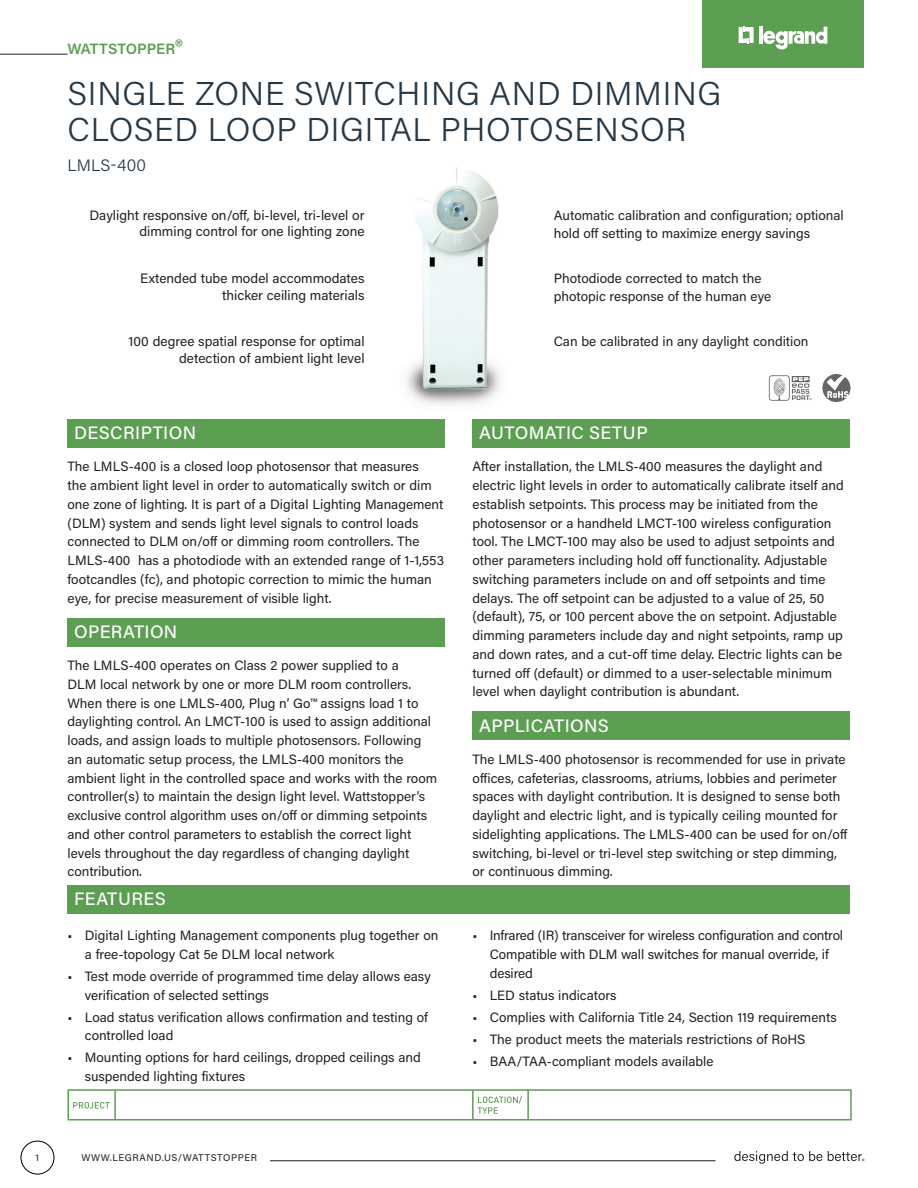
<style>
.page{position:relative;width:918px;height:1188px;background:#fff}
.page>*{position:absolute;margin:0;border:0;box-sizing:border-box;transform-origin:0 0}
.Product_Name{font:300 33px/36px "Acumin Pro";letter-spacing:.02em;color:#243746}
.Main_Header{font:500 18px "Acumin Pro";letter-spacing:.02em;color:#fff}
.Part_No{font:300 16.5px "Acumin Pro";letter-spacing:.015em;color:#243746}
.t1{font:600 15px "Acumin Pro";letter-spacing:-.005em;color:#5c9e52}
.Left_Callout{font:13.65px/16.6px "Acumin Pro";color:#231f20;text-align:right}
.Text{font:13.5px/18.8px "Acumin Pro";color:#231f20}
.Right_Callout{font:13.5px/18.8px "Acumin Pro";color:#231f20}
.t2{font:9.75px "Acumin Pro";letter-spacing:.06em;color:#231f20}
.s1{font-size:21px}
</style>
<div class="page">
<svg style="left:734px;top:1151px;width:88px;height:13px"></svg>
<svg style="left:828px;top:1151px;width:36px;height:10px"></svg>
<div style="left:21px;top:1141px;width:33px;height:33px;border:1px solid #000;border-radius:50%"></div>
<div style="left:702px;top:0;width:162px;height:68px;background:#5c9e52"></div>
<svg style="left:739px;top:26px;width:15px;height:18px"></svg>
<hr style="left:759px;top:27px;width:4px;height:17px;background:#fff">
<svg style="left:763px;top:27px;width:64px;height:23px"></svg>
<div style="left:68px;top:1089px;width:784px;height:31px;border:2px solid #5c9e52"></div>
<hr style="left:114px;top:1090px;width:2px;height:29px;background:#5c9e52">
<hr style="left:472px;top:1090px;width:2px;height:30px;background:#5c9e52">
<hr style="left:527px;top:1090px;width:2px;height:30px;background:#5c9e52">
<svg style="left:478px;top:1096px;width:44px;height:18px"></svg>
<svg style="left:73px;top:1102px;width:37px;height:7px"></svg>
<hr style="left:270px;top:1161px;width:446px;height:1px;background:#231f20">
<hr style="left:0;top:54px;width:68px;height:1px;background:#231f20">
<div style="left:68px;top:419px;width:378px;height:29px;background:#5c9e52"></div>
<div style="left:68px;top:618px;width:378px;height:28px;background:#5c9e52"></div>
<div style="left:472px;top:419px;width:378px;height:29px;background:#5c9e52"></div>
<div style="left:472px;top:712px;width:378px;height:28px;background:#5c9e52"></div>
<div style="left:68px;top:885px;width:782px;height:29px;background:#5c9e52"></div>
<img style="left:407px;top:167px;width:94px;height:237px">
<svg style="left:769px;top:375px;width:43px;height:26px"></svg>
<svg style="left:822px;top:374px;width:29px;height:28px"></svg>
<p class="t1" style="left:68px;top:38px;width:117px">WATTSTOPPER<span class="s1">®</span></p>
<p class="Product_Name" style="left:68px;top:74px;width:655px">SINGLE ZONE SWITCHING AND DIMMING<br>CLOSED LOOP DIGITAL PHOTOSENSOR</p>
<p class="Part_No" style="left:68px;top:153px;width:80px">LMLS-400</p>
<p class="Left_Callout" style="left:89px;top:206px;width:277px">Daylight responsive on/off, bi-level, tri-level or dimming control for one lighting zone</p>
<p class="Right_Callout" style="left:554px;top:205px;width:292px">Automatic calibration and configuration; optional hold off setting to maximize energy savings</p>
<p class="Left_Callout" style="left:140px;top:269px;width:226px">Extended tube model accommodates thicker ceiling materials</p>
<p class="Right_Callout" style="left:554px;top:268px;width:219px">Photodiode corrected to match the photopic response of the human eye</p>
<p class="Left_Callout" style="left:129px;top:332px;width:237px">100 degree spatial response for optimal detection of ambient light level</p>
<p class="Right_Callout" style="left:554px;top:331px;width:256px">Can be calibrated in any daylight condition</p>
<p class="Main_Header" style="left:74px;top:420px;width:123px">DESCRIPTION</p>
<p class="Text" style="left:68px;top:457px;width:378px">The LMLS-400 is a closed loop photosensor that measures<br>the ambient light level in order to automatically switch or dim one zone of lighting. It is part of a Digital Lighting Management (DLM) system and sends light level signals to control loads connected to DLM on/off or dimming room controllers. The LMLS-400 has a photodiode with an extended range of 1-1,553 footcandles (fc), and photopic correction to mimic the human eye, for precise measurement of visible light.</p>
<p class="Main_Header" style="left:74px;top:619px;width:105px">OPERATION</p>
<p class="Text" style="left:68px;top:655px;width:371px">The LMLS-400 operates on Class 2 power supplied to a<br>DLM local network by one or more DLM room controllers.<br>When there is one LMLS-400, Plug n’ Go™ assigns load 1 to daylighting control. An LMCT-100 is used to assign additional loads, and assign loads to multiple photosensors. Following an automatic setup process, the LMLS-400 monitors the ambient light in the controlled space and works with the room controller(s) to maintain the design light level. Wattstopper’s exclusive control algorithm uses on/off or dimming setpoints and other control parameters to establish the correct light levels throughout the day regardless of changing daylight contribution.</p>
<p class="Main_Header" style="left:74px;top:886px;width:93px">FEATURES</p>
<p class="Text" style="left:85px;top:926px;width:355px;text-indent:-17px">• Digital Lighting Management components plug together on a free-topology Cat 5e DLM local network</p>
<p class="Text" style="left:85px;top:966px;width:348px;text-indent:-17px">• Test mode override of programmed time delay allows easy verification of selected settings</p>
<p class="Text" style="left:85px;top:1007px;width:345px;text-indent:-17px">• Load status verification allows confirmation and testing of controlled load</p>
<p class="Text" style="left:85px;top:1048px;width:338px;text-indent:-17px">• Mounting options for hard ceilings, dropped ceilings and suspended lighting fixtures</p>
<p class="t2" style="left:35px;top:1151px;width:5px">1</p>
<p class="t2" style="left:81px;top:1151px;width:177px">WWW.LEGRAND.US/WATTSTOPPER</p>
<p class="Main_Header" style="left:479px;top:420px;width:170px">AUTOMATIC SETUP</p>
<p class="Text" style="left:472px;top:457px;width:373px">After installation, the LMLS-400 measures the daylight and electric light levels in order to automatically calibrate itself and establish setpoints. This process may be initiated from the photosensor or a handheld LMCT-100 wireless configuration tool. The LMCT-100 may also be used to adjust setpoints and other parameters including hold off functionality. Adjustable switching parameters include on and off setpoints and time delays. The off setpoint can be adjusted to a value of 25, 50 (default), 75, or 100 percent above the on setpoint. Adjustable dimming parameters include day and night setpoints, ramp up and down rates, and a cut-off time delay. Electric lights can be turned off (default) or dimmed to a user-selectable minimum level when daylight contribution is abundant.</p>
<p class="Main_Header" style="left:479px;top:713px;width:131px">APPLICATIONS</p>
<p class="Text" style="left:472px;top:749px;width:376px">The LMLS-400 photosensor is recommended for use in private offices, cafeterias, classrooms, atriums, lobbies and perimeter spaces with daylight contribution. It is designed to sense both daylight and electric light, and is typically ceiling mounted for sidelighting applications. The LMLS-400 can be used for on/off switching, bi-level or tri-level step switching or step dimming, or continuous dimming.</p>
<p class="Text" style="left:490px;top:926px;width:355px;text-indent:-17px">• Infrared (IR) transceiver for wireless configuration and control<br>Compatible with DLM wall switches for manual override, if desired</p>
<p class="Text" style="left:472px;top:985px;width:146px">• LED status indicators</p>
<p class="Text" style="left:472px;top:1007px;width:366px">• Complies with California Title 24, Section 119 requirements</p>
<p class="Text" style="left:472px;top:1029px;width:334px">• The product meets the materials restrictions of RoHS</p>
<p class="Text" style="left:472px;top:1051px;width:242px">• BAA/TAA-compliant models available</p>
</div>
